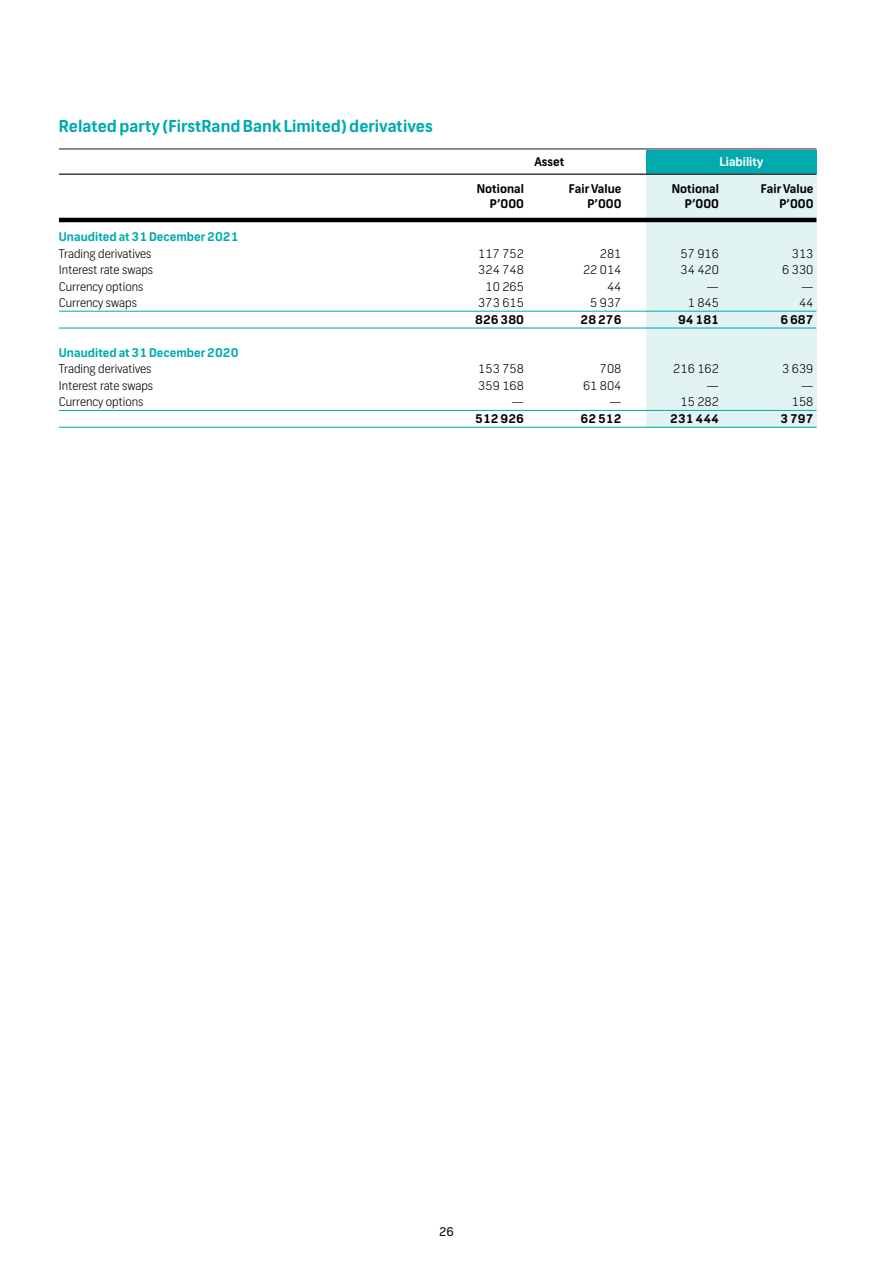
<style>
.page{position:relative;width:893px;height:1263px;background:#fff}
.page>*{position:absolute;margin:0;border:0;box-sizing:border-box;transform-origin:0 0}
.t1{font:700 16.5px "FNB Sans";color:#00aaad}
.t2{font:300 12px "FNB Sans";color:#000}
.t3{font:700 12px "FNB Sans";color:#000}
.t4{font:700 12px "FNB Sans";color:#00aaad}
.t5{font:700 12px "FNB Sans";color:#fff}
.t6{font:12px "FNB Sans";color:#000}
</style>
<div class="page">
<div style="left:646px;top:175px;width:170px;height:253px;background:#e2f3f3"></div>
<div style="left:646px;top:150px;width:170px;height:23px;background:#00aaad"></div>
<hr style="left:59px;top:311px;width:757px;height:1px;background:#00aaad">
<hr style="left:59px;top:410px;width:757px;height:1px;background:#00aaad">
<hr style="left:59px;top:327px;width:757px;height:2px;background:#00aaad">
<hr style="left:59px;top:427px;width:757px;height:1px;background:#00aaad">
<hr style="left:59px;top:218px;width:757px;height:4px;background:#000">
<hr style="left:59px;top:173px;width:757px;height:2px;background:#414042">
<hr style="left:59px;top:148px;width:757px;height:2px;background:#414042">
<h1 class="t1" style="left:59px;top:116px;width:375px">Related party (FirstRand Bank Limited) derivatives</h1>
<p class="t3" style="left:534px;top:155px;width:32px">Asset</p>
<p class="t5" style="left:720px;top:155px;width:45px">Liability</p>
<p class="t3" style="left:477px;top:182px;width:49px">Notional</p>
<p class="t3" style="left:569px;top:182px;width:54px">Fair Value</p>
<p class="t3" style="left:672px;top:182px;width:49px">Notional</p>
<p class="t3" style="left:761px;top:182px;width:54px">Fair Value</p>
<p class="t3" style="left:490px;top:197px;width:36px">P’000</p>
<p class="t3" style="left:587px;top:197px;width:36px">P’000</p>
<p class="t3" style="left:685px;top:197px;width:36px">P’000</p>
<p class="t3" style="left:779px;top:197px;width:36px">P’000</p>
<p class="t4" style="left:59px;top:230px;width:181px">Unaudited at 31 December 2021</p>
<p class="t2" style="left:59px;top:246px;width:94px">Trading derivatives</p>
<p class="t2" style="left:478px;top:246px;width:47px">117 752</p>
<p class="t2" style="left:600px;top:246px;width:23px">281</p>
<p class="t2" style="left:680px;top:246px;width:40px">57 916</p>
<p class="t2" style="left:792px;top:246px;width:23px">313</p>
<p class="t2" style="left:59px;top:263px;width:96px">Interest rate swaps</p>
<p class="t2" style="left:478px;top:263px;width:47px">324 748</p>
<p class="t2" style="left:583px;top:263px;width:40px">22 014</p>
<p class="t2" style="left:680px;top:263px;width:40px">34 420</p>
<p class="t2" style="left:782px;top:263px;width:33px">6 330</p>
<p class="t2" style="left:59px;top:279px;width:86px">Currency options</p>
<p class="t2" style="left:485px;top:279px;width:40px">10 265</p>
<p class="t2" style="left:607px;top:279px;width:16px">44</p>
<p class="t2" style="left:706px;top:279px;width:14px">—</p>
<p class="t2" style="left:801px;top:279px;width:14px">—</p>
<p class="t2" style="left:59px;top:296px;width:79px">Currency swaps</p>
<p class="t2" style="left:478px;top:296px;width:47px">373 615</p>
<p class="t2" style="left:590px;top:296px;width:33px">5 937</p>
<p class="t2" style="left:688px;top:296px;width:33px">1 845</p>
<p class="t2" style="left:799px;top:296px;width:16px">44</p>
<p class="t3" style="left:475px;top:312px;width:50px">826 380</p>
<p class="t3" style="left:581px;top:312px;width:42px">28 276</p>
<p class="t3" style="left:678px;top:312px;width:42px">94 181</p>
<p class="t3" style="left:780px;top:312px;width:35px">6 687</p>
<p class="t4" style="left:59px;top:345px;width:181px">Unaudited at 31 December 2020</p>
<p class="t2" style="left:59px;top:362px;width:94px">Trading derivatives</p>
<p class="t2" style="left:478px;top:362px;width:47px">153 758</p>
<p class="t2" style="left:600px;top:362px;width:23px">708</p>
<p class="t2" style="left:673px;top:362px;width:47px">216 162</p>
<p class="t2" style="left:782px;top:362px;width:33px">3 639</p>
<p class="t2" style="left:59px;top:378px;width:96px">Interest rate swaps</p>
<p class="t2" style="left:478px;top:378px;width:47px">359 168</p>
<p class="t2" style="left:583px;top:378px;width:40px">61 804</p>
<p class="t2" style="left:706px;top:378px;width:14px">—</p>
<p class="t2" style="left:801px;top:378px;width:14px">—</p>
<p class="t2" style="left:59px;top:395px;width:86px">Currency options</p>
<p class="t2" style="left:511px;top:395px;width:14px">—</p>
<p class="t2" style="left:609px;top:395px;width:14px">—</p>
<p class="t2" style="left:680px;top:395px;width:40px">15 282</p>
<p class="t2" style="left:792px;top:395px;width:23px">158</p>
<p class="t3" style="left:475px;top:411px;width:50px">512 926</p>
<p class="t3" style="left:581px;top:411px;width:42px">62 512</p>
<p class="t3" style="left:670px;top:411px;width:50px">231 444</p>
<p class="t3" style="left:780px;top:411px;width:35px">3 797</p>
<p class="t6" style="left:439px;top:1224px;width:16px">26</p>
</div>
